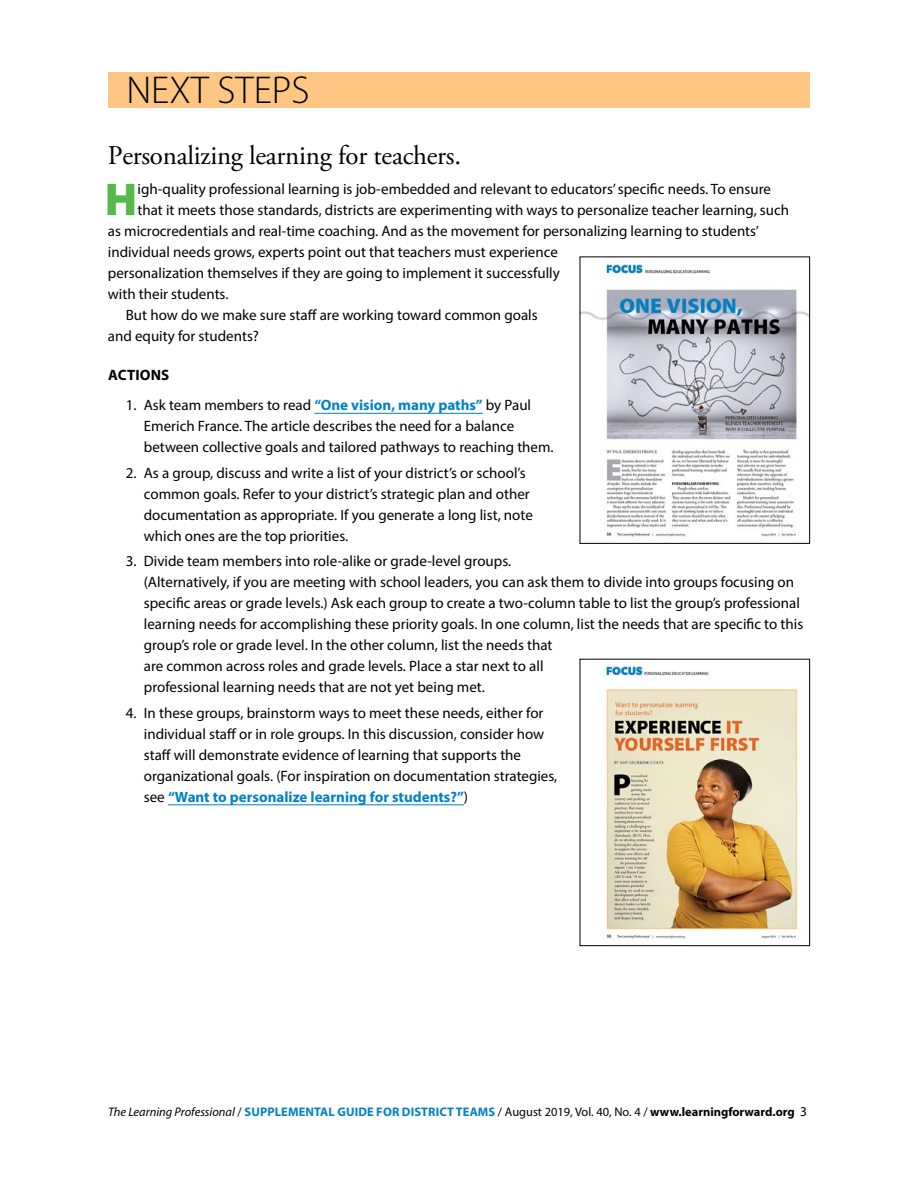
<style>
.page{position:relative;width:918px;height:1188px;background:#fff}
.page>*{position:absolute;margin:0;border:0;box-sizing:border-box;transform-origin:0 0}
.t1{font:900 46.2px "Myriad Pro";color:#54b948}
.t2{font:300 39px "Myriad Pro";color:#000}
.t3{font:27px "Adobe Garamond Pro";letter-spacing:-.01em;color:#000}
.t4{font:15px/21px "Myriad Pro";color:#000}
.t5{font:700 15px "Myriad Pro";letter-spacing:.01em;color:#000}
.t6{font:700 12.45px "Myriad Pro";letter-spacing:.01em;color:#0081c6}
.s1{font-weight:700;color:#0081c6}
.s2{font-weight:400;font-style:italic;color:#000}
.s3{font-weight:400;color:#000}
.s4{color:#000}
.s5{font-weight:400;font-size:13.5px;color:#000}
</style>
<div class="page">
<hr style="left:314px;top:413px;width:169px;height:1px;background:#0081c6">
<hr style="left:168px;top:804px;width:296px;height:1px;background:#0081c6">
<div style="left:108px;top:72px;width:702px;height:36px;background:#fdc783"></div>
<img style="left:582px;top:263px;width:226px;height:274px">
<div style="left:580px;top:256px;width:230px;height:288px;border:1px solid #000"></div>
<img style="left:605px;top:665px;width:193px;height:274px">
<div style="left:580px;top:659px;width:230px;height:287px;border:1px solid #000"></div>
<h2 class="t2" style="left:126px;top:67px;width:185px">NEXT STEPS</h2>
<h3 class="t3" style="left:108px;top:140px;width:355px">Personalizing learning for teachers.</h3>
<h1 class="t1" style="left:105px;top:169px;width:34px">H</h1>
<p class="t4" style="left:138px;top:179px;width:635px">igh-quality professional learning is job-embedded and relevant to educators’ specific needs. To ensure</p>
<p class="t4" style="left:138px;top:200px;width:653px">that it meets those standards, districts are experimenting with ways to personalize teacher learning, such</p>
<p class="t4" style="left:108px;top:221px;width:653px">as microcredentials and real-time coaching. And as the movement for personalizing learning to students’</p>
<p class="t4" style="left:108px;top:242px;width:452px">individual needs grows, experts point out that teachers must experience</p>
<p class="t4" style="left:108px;top:263px;width:454px">personalization themselves if they are going to implement it successfully</p>
<p class="t4" style="left:108px;top:284px;width:122px">with their students.</p>
<p class="t4" style="left:126px;top:305px;width:413px">But how do we make sure staff are working toward common goals</p>
<p class="t4" style="left:108px;top:326px;width:153px">and equity for students?</p>
<p class="t5" style="left:108px;top:365px;width:63px">ACTIONS</p>
<p class="t4" style="left:144px;top:395px;width:411px;text-indent:-18px">1. Ask team members to read <span class="s1">“One vision, many paths”</span> by Paul<br>Emerich France. The article describes the need for a balance between collective goals and tailored pathways to reaching them.</p>
<p class="t4" style="left:144px;top:462px;width:391px;text-indent:-18px">2. As a group, discuss and write a list of your district’s or school’s common goals. Refer to your district’s strategic plan and other documentation as appropriate. If you generate a long list, note which ones are the top priorities.</p>
<p class="t4" style="left:144px;top:551px;width:661px;text-indent:-18px">3. Divide team members into role-alike or grade-level groups.<br>(Alternatively, if you are meeting with school leaders, you can ask them to divide into groups focusing on specific areas or grade levels.) Ask each group to create a two-column table to list the group’s professional learning needs for accomplishing these priority goals. In one column, list the needs that are specific to this group’s role or grade level. In the other column, list the needs that<br>are common across roles and grade levels. Place a star next to all<br>professional learning needs that are not yet being met.</p>
<p class="t4" style="left:144px;top:702px;width:415px;text-indent:-18px">4. In these groups, brainstorm ways to meet these needs, either for individual staff or in role groups. In this discussion, consider how staff will demonstrate evidence of learning that supports the organizational goals. (For inspiration on documentation strategies, see <span class="s1">“Want to personalize learning for students?”</span>)</p>
<p class="t6" style="left:108px;top:1104px;width:701px"><span class="s2">The Learning Professional</span> <span class="s3">/</span> SUPPLEMENTAL GUIDE FOR DISTRICT TEAMS <span class="s3">/ August 2019, Vol. 40, No. 4 /</span> <span class="s4">www.learningforward.org</span> <span class="s5">3</span></p>
</div>
